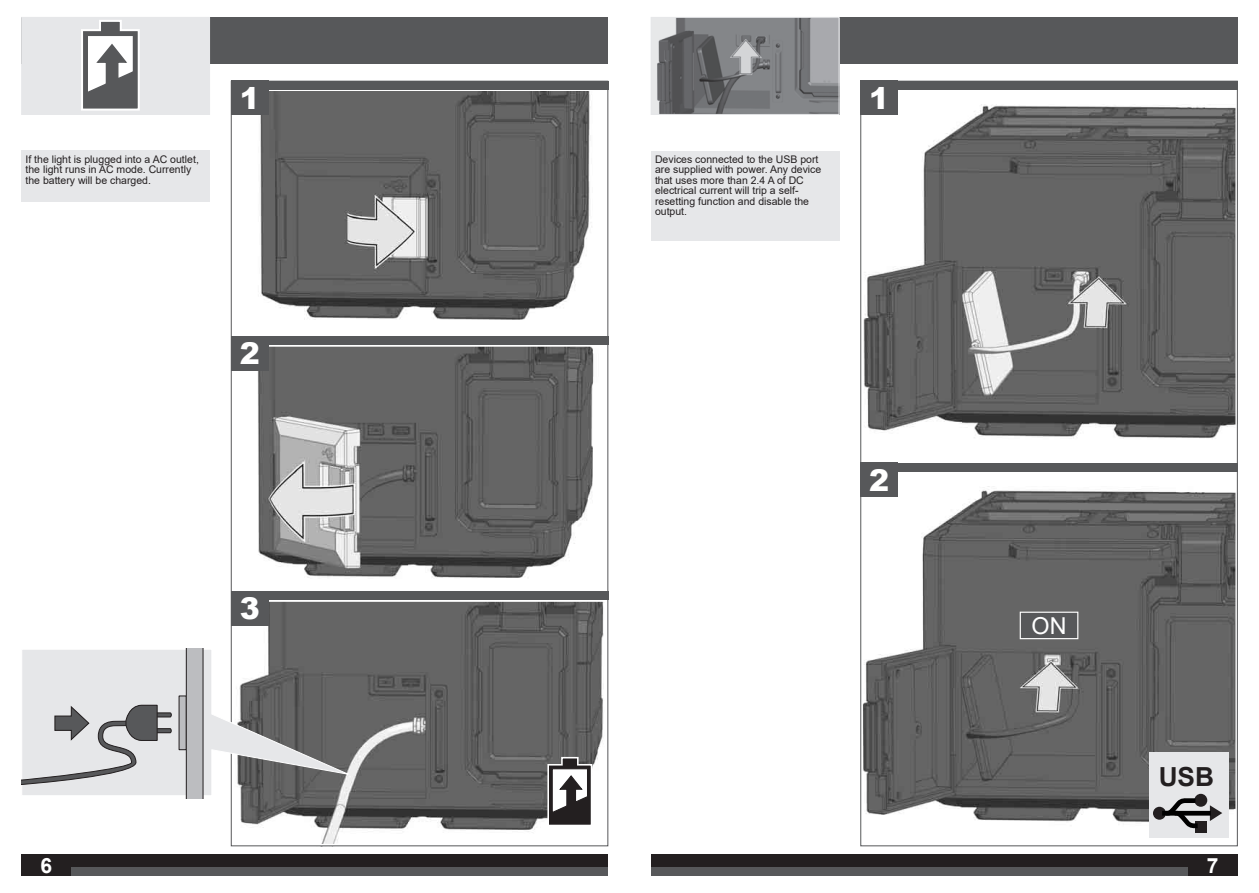
<style>
.page{position:relative;width:1259px;height:893px;background:#fff}
.page>*{position:absolute;margin:0;border:0;box-sizing:border-box;transform-origin:0 0}
.t1{font:900 30px "Arial";color:#fff}
.t2{font:700 26.25px "Arial";color:#231f20}
.t3{font:23.25px "Arial";color:#fff}
.t4{font:700 21px "Arial";color:#fff}
.t5{font:10.5px/10.5px "Arial";color:#231f20}
</style>
<div class="page">
<div style="left:21px;top:855px;width:587px;height:21px;background:#231f20"></div>
<div style="left:72px;top:867px;width:536px;height:9px;background:#57585a"></div>
<div style="left:651px;top:855px;width:586px;height:21px;background:#231f20"></div>
<div style="left:651px;top:867px;width:536px;height:9px;background:#57585a"></div>
<div style="left:21px;top:17px;width:587px;height:47px;background:#57585a"></div>
<div style="left:651px;top:17px;width:586px;height:47px;background:#57585a"></div>
<div style="left:22px;top:17px;width:187px;height:97px;background:#e6e7e9"></div>
<div style="left:21px;top:17px;width:189px;height:98px;border:1px solid #e6e7e9"></div>
<img style="left:234px;top:347px;width:360px;height:231px">
<div style="left:231px;top:344px;width:377px;height:247px;border:2px solid #fff"></div>
<img style="left:234px;top:603px;width:370px;height:240px">
<div style="left:231px;top:591px;width:377px;height:9px;background:#57585a"></div>
<div style="left:231px;top:81px;width:377px;height:8px;background:#57585a"></div>
<div style="left:231px;top:336px;width:377px;height:8px;background:#57585a"></div>
<div style="left:231px;top:336px;width:38px;height:34px;background:#57585a"></div>
<img style="left:260px;top:91px;width:330px;height:229px">
<div style="left:231px;top:81px;width:38px;height:34px;background:#57585a"></div>
<div style="left:231px;top:591px;width:38px;height:34px;background:#57585a"></div>
<svg style="left:546px;top:756px;width:47px;height:71px"></svg>
<svg style="left:81px;top:20px;width:59px;height:91px;background:#a2a3a4"></svg>
<img style="left:653px;top:19px;width:184px;height:94px">
<div style="left:651px;top:17px;width:188px;height:98px;border:1px solid #e6e7e9"></div>
<img style="left:863px;top:104px;width:371px;height:335px">
<div style="left:860px;top:89px;width:377px;height:374px;border:2px solid #fff"></div>
<img style="left:863px;top:486px;width:371px;height:352px">
<div style="left:860px;top:463px;width:377px;height:8px;background:#57585a"></div>
<div style="left:860px;top:81px;width:377px;height:8px;background:#57585a"></div>
<div style="left:860px;top:81px;width:38px;height:34px;background:#57585a"></div>
<div style="left:860px;top:463px;width:38px;height:34px;background:#57585a"></div>
<div style="left:1020px;top:612px;width:57px;height:27px;background:#57585a"></div>
<div style="left:1019px;top:612px;width:59px;height:27px;border:1px solid #fff"></div>
<div style="left:1149px;top:752px;width:79px;height:86px;background:#e6e7e9"></div>
<div style="left:1194px;top:794px;width:13px;height:13px;background:#231f20;border-radius:50%"></div>
<div style="left:1153px;top:807px;width:13px;height:13px;background:#231f20;border-radius:50%"></div>
<div style="left:1195px;top:821px;width:12px;height:11px;background:#231f20"></div>
<svg style="left:1209px;top:805px;width:13px;height:16px"></svg>
<div style="left:1162px;top:811px;width:48px;height:5px;background:#000"></div>
<svg style="left:1160px;top:796px;width:42px;height:33px"></svg>
<svg style="left:22px;top:648px;width:334px;height:149px;background:#afafb0"></svg>
<div style="left:179px;top:696px;width:7px;height:54px;background:#bcbdc0"></div>
<svg style="left:21px;top:704px;width:152px;height:85px;background:#c4c4c6"></svg>
<svg style="left:186px;top:649px;width:17px;height:150px;background:#b0b1b3"></svg>
<div style="left:21px;top:151px;width:189px;height:51px;background:#e6e7e9"></div>
<div style="left:651px;top:151px;width:188px;height:89px;background:#e6e7e9"></div>
<h1 class="t1" style="left:240px;top:76px;width:22px">1</h1>
<p class="t5" style="left:26px;top:154px;width:175px">If the light is plugged into a AC outlet, the light runs in AC mode. Currently the battery will be charged.</p>
<p class="t5" style="left:655px;top:154px;width:168px">Devices connected to the USB port are supplied with power. Any device that uses more than 2.4 A of DC electrical current will trip a self&shy;resetting function and disable the output.</p>
<h1 class="t1" style="left:869px;top:76px;width:22px">1</h1>
<h1 class="t1" style="left:240px;top:331px;width:22px">2</h1>
<h1 class="t1" style="left:240px;top:586px;width:22px">3</h1>
<h1 class="t1" style="left:869px;top:458px;width:22px">2</h1>
<h3 class="t3" style="left:1031px;top:613px;width:36px">ON</h3>
<h2 class="t2" style="left:1158px;top:763px;width:57px">USB</h2>
<h3 class="t4" style="left:41px;top:854px;width:13px">6</h3>
<h3 class="t4" style="left:1206px;top:854px;width:13px">7</h3>
</div>
